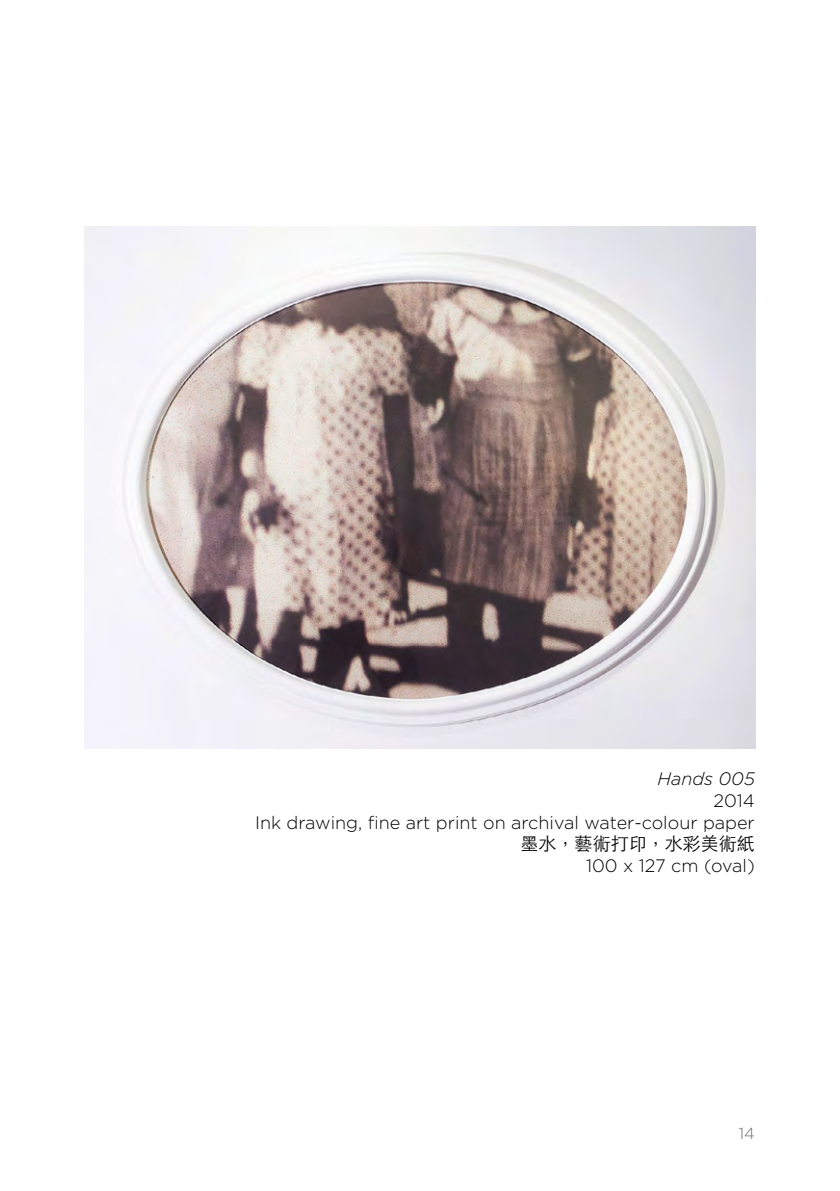
<style>
.page{position:relative;width:840px;height:1191px;background:#fff}
.page>*{position:absolute;margin:0;border:0;box-sizing:border-box;transform-origin:0 0}
.t1{font:300 18px/21.6px "Gotham";color:#000;text-align:right}
.t2{font:300 18px "ST Heiti TC";color:#000}
.t3{font:italic 300 18px "Gotham";color:#000}
.t4{font:300 16px "Gotham";color:#6d6e71}
</style>
<div class="page">
<img style="left:84px;top:227px;width:671px;height:521px">
<p class="t3" style="left:657px;top:769px;width:99px">Hands 005</p>
<p class="t1" style="left:255px;top:789px;width:501px">2014<br>Ink drawing, fine art print on archival water-colour paper</p>
<p class="t2" style="left:520px;top:828px;width:235px">墨水，藝術打印，水彩美術紙</p>
<p class="t1" style="left:585px;top:854px;width:170px">100 x 127 cm (oval)</p>
<p class="t4" style="left:738px;top:1124px;width:17px">14</p>
</div>
